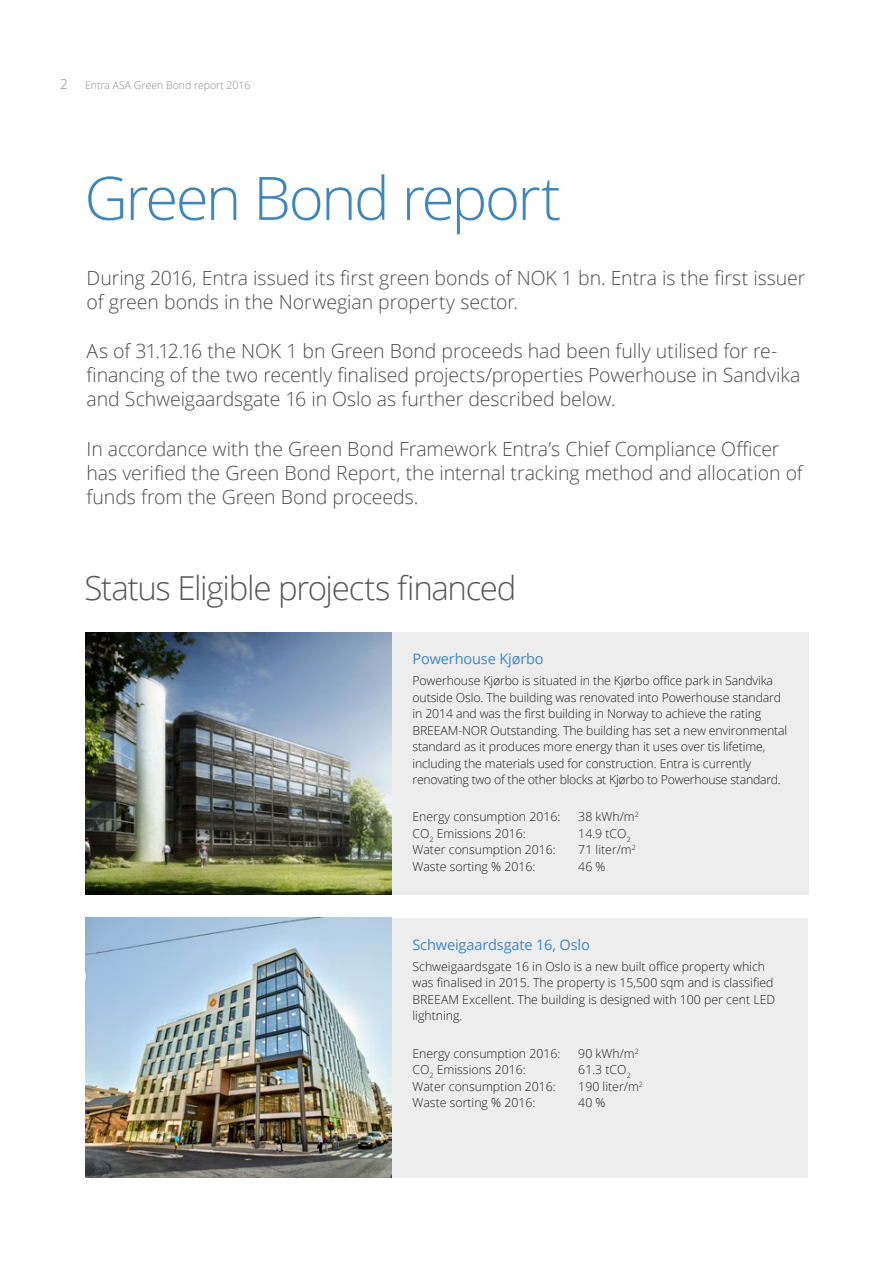
<style>
.page{position:relative;width:893px;height:1263px;background:#fff}
.page>*{position:absolute;margin:0;border:0;box-sizing:border-box;transform-origin:0 0}
.t1{font:300 60px "Open Sans";letter-spacing:-.045em;color:#3f87bb}
.t2{font:300 33px "Open Sans";letter-spacing:-.04em;color:#575756}
.t3{font:300 19.5px/24px "Open Sans";letter-spacing:-.005em;color:#4b4b4a}
.t4{font:14.55px "Open Sans";letter-spacing:-.01em;color:#3f87bb}
.t5{font:300 13.5px "Open Sans";color:#878787}
.t6{font:300 12.3px/16.5px "Open Sans";letter-spacing:-.01em;color:#1d1d1b}
.t7{font:300 10.5px "Open Sans";color:#878787}
</style>
<div class="page">
<div style="left:391px;top:632px;width:417px;height:262px;background:#ededed"></div>
<div style="left:391px;top:918px;width:416px;height:259px;background:#ededed"></div>
<img style="left:85px;top:632px;width:306px;height:262px">
<img style="left:85px;top:918px;width:306px;height:259px">
<p class="t5" style="left:60px;top:75px;width:9px">2</p>
<p class="t7" style="left:85px;top:78px;width:167px">Entra ASA Green Bond report 2016</p>
<h1 class="t1" style="left:84px;top:157px;width:478px">Green Bond report</h1>
<h3 class="t3" style="left:87px;top:265px;width:720px">During 2016, Entra issued its first green bonds of NOK 1 bn. Entra is the first issuer of green bonds in the Norwegian property sector.</h3>
<h3 class="t3" style="left:87px;top:339px;width:715px">As of 31.12.16 the NOK 1 bn Green Bond proceeds had been fully utilised for re&shy;financing of the two recently finalised projects/properties Powerhouse in Sandvika and Schweigaardsgate 16 in Oslo as further described below.</h3>
<h3 class="t3" style="left:87px;top:436px;width:718px">In accordance with the Green Bond Framework Entra’s Chief Compliance Officer has verified the Green Bond Report, the internal tracking method and allocation of funds from the Green Bond proceeds.</h3>
<h2 class="t2" style="left:84px;top:566px;width:434px">Status Eligible projects financed</h2>
<p class="t4" style="left:412px;top:649px;width:133px">Powerhouse Kjørbo</p>
<p class="t6" style="left:412px;top:672px;width:376px">Powerhouse Kjørbo is situated in the Kjørbo office park in Sandvika outside Oslo. The building was renovated into Powerhouse standard in 2014 and was the first building in Norway to achieve the rating BREEAM-NOR Outstanding. The building has set a new environmental standard as it produces more energy than it uses over tis lifetime, including the materials used for construction. Entra is currently renovating two of the other blocks at Kjørbo to Powerhouse standard.</p>
<p class="t6" style="left:412px;top:808px;width:149px">Energy consumption 2016:</p>
<p class="t6" style="left:578px;top:808px;width:62px">38 kWh/m<sup>2</sup></p>
<p class="t6" style="left:412px;top:825px;width:115px">CO<sub>2</sub> Emissions 2016:</p>
<p class="t6" style="left:578px;top:825px;width:54px">14.9 tCO<sub>2</sub></p>
<p class="t6" style="left:412px;top:841px;width:145px">Water consumption 2016:</p>
<p class="t6" style="left:578px;top:841px;width:59px">71 liter/m<sup>2</sup></p>
<p class="t6" style="left:412px;top:858px;width:124px">Waste sorting % 2016:</p>
<p class="t6" style="left:578px;top:858px;width:29px">46 %</p>
<p class="t4" style="left:412px;top:935px;width:179px">Schweigaardsgate 16, Oslo</p>
<p class="t6" style="left:412px;top:958px;width:364px">Schweigaardsgate 16 in Oslo is a new built office property which was finalised in 2015. The property is 15,500 sqm and is classified BREEAM Excellent. The building is designed with 100 per cent LED lightning.</p>
<p class="t6" style="left:412px;top:1044px;width:149px">Energy consumption 2016:</p>
<p class="t6" style="left:578px;top:1044px;width:62px">90 kWh/m<sup>2</sup></p>
<p class="t6" style="left:412px;top:1061px;width:115px">CO<sub>2</sub> Emissions 2016:</p>
<p class="t6" style="left:578px;top:1061px;width:54px">61.3 tCO<sub>2</sub></p>
<p class="t6" style="left:412px;top:1077px;width:145px">Water consumption 2016:</p>
<p class="t6" style="left:578px;top:1077px;width:66px">190 liter/m<sup>2</sup></p>
<p class="t6" style="left:412px;top:1094px;width:124px">Waste sorting % 2016:</p>
<p class="t6" style="left:578px;top:1094px;width:29px">40 %</p>
</div>
